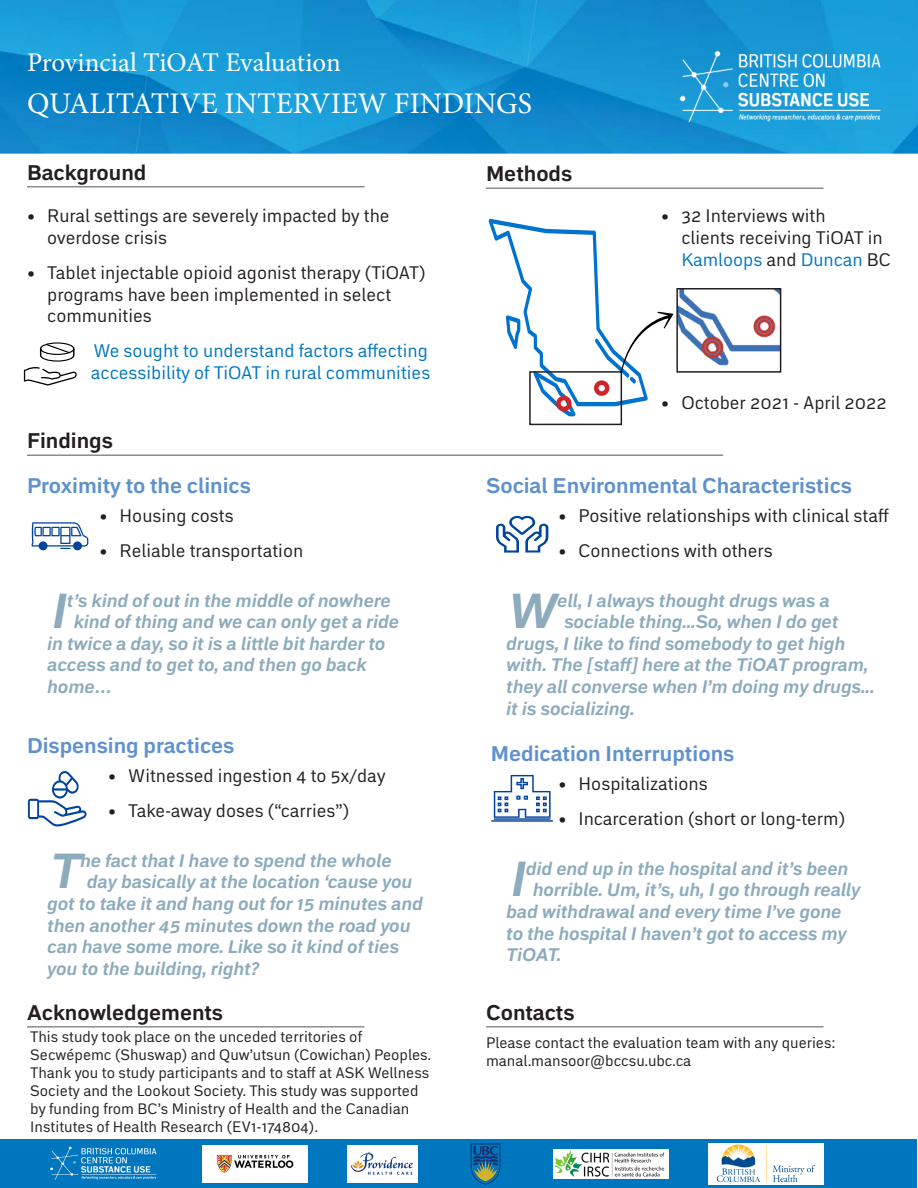
<style>
.page{position:relative;width:918px;height:1188px;background:#fff}
.page>*{position:absolute;margin:0;border:0;box-sizing:border-box;transform-origin:0 0}
.Factors_Quote{font:italic 700 48.6px "Embarcadero MVB Pro";color:#8cabbd}
.Title_Header{font:30px "Minion Pro";color:#fff}
.Title_Header-2{font:27px "Minion Pro";color:#fff}
.Factors_Titles{font:700 21px "Embarcadero MVB Pro";color:#5f92cd}
.Topic_Headings{font:700 21px "Embarcadero MVB Pro";color:#231f20}
.Factors_Quote-2{font:italic 700 18px "Embarcadero MVB Pro";color:#8cabbd}
.t1{font:18px/21.6px "Embarcadero MVB Pro";color:#231f20}
.t2{font:18px/21.6px "Embarcadero MVB Pro";color:#0076be}
.t3{font:15px/18px "Embarcadero MVB Pro";color:#231f20}
.s1{color:#0076be}
</style>
<div class="page">
<img style="left:0;top:0;width:918px;height:153px">
<img style="left:672px;top:41px;width:218px;height:83px">
<hr style="left:486px;top:188px;width:338px;height:1px;background:#231f20">
<hr style="left:27px;top:1026px;width:337px;height:2px;background:#231f20">
<hr style="left:486px;top:1026px;width:338px;height:2px;background:#231f20">
<hr style="left:27px;top:186px;width:337px;height:2px;background:#231f20">
<hr style="left:27px;top:454px;width:696px;height:2px;background:#231f20">
<img style="left:679px;top:291px;width:99px;height:75px">
<div style="left:676px;top:288px;width:105px;height:85px;border:2px solid #231f20"></div>
<div style="left:529px;top:371px;width:93px;height:54px;border:2px solid #231f20"></div>
<svg style="left:489px;top:219px;width:185px;height:197px"></svg>
<svg style="left:24px;top:342px;width:53px;height:44px"></svg>
<svg style="left:32px;top:522px;width:56px;height:28px"></svg>
<svg style="left:496px;top:515px;width:52px;height:38px"></svg>
<svg style="left:28px;top:771px;width:59px;height:55px"></svg>
<hr style="left:491px;top:820px;width:62px;height:2px;background:#00449e">
<hr style="left:494px;top:818px;width:56px;height:2px;background:#00449e">
<svg style="left:494px;top:775px;width:57px;height:43px"></svg>
<div style="left:1px;top:1139px;width:916px;height:48px;background:#0076be"></div>
<img style="left:50px;top:1146px;width:107px;height:34px">
<img style="left:348px;top:1145px;width:69px;height:38px">
<img style="left:470px;top:1143px;width:31px;height:42px">
<img style="left:554px;top:1150px;width:114px;height:28px">
<img style="left:709px;top:1143px;width:115px;height:42px">
<img style="left:202px;top:1145px;width:105px;height:38px">
<p class="Title_Header-2" style="left:27px;top:44px;width:315px">Provincial TiOAT Evaluation</p>
<p class="Title_Header" style="left:27px;top:84px;width:506px">QUALITATIVE INTERVIEW FINDINGS</p>
<p class="Topic_Headings" style="left:27px;top:157px;width:121px">Background</p>
<p class="t1" style="left:47px;top:205px;width:344px;text-indent:-20px">• Rural settings are severely impacted by the overdose crisis</p>
<p class="t1" style="left:47px;top:261px;width:380px;text-indent:-20px">• Tablet injectable opioid agonist therapy (TiOAT) programs have been implemented in select communities</p>
<p class="t2" style="left:91px;top:340px;width:341px">We sought to understand factors affecting accessibility of TiOAT in rural communities</p>
<p class="Topic_Headings" style="left:27px;top:426px;width:87px">Findings</p>
<p class="Factors_Titles" style="left:27px;top:471px;width:225px">Proximity to the clinics</p>
<p class="t1" style="left:99px;top:504px;width:136px">• Housing costs</p>
<p class="t1" style="left:99px;top:539px;width:205px">• Reliable transportation</p>
<p class="Factors_Quote" style="left:52px;top:576px;width:17px">I</p>
<p class="Factors_Quote-2" style="left:67px;top:587px;width:325px">t’s kind of out in the middle of nowhere</p>
<p class="Factors_Quote-2" style="left:74px;top:609px;width:327px">kind of thing and we can only get a ride</p>
<p class="Factors_Quote-2" style="left:47px;top:631px;width:340px">in twice a day, so it is a little bit harder to</p>
<p class="Factors_Quote-2" style="left:47px;top:652px;width:321px">access and to get to, and then go back</p>
<p class="Factors_Quote-2" style="left:47px;top:674px;width:67px">home…</p>
<p class="Factors_Titles" style="left:27px;top:731px;width:209px">Dispensing practices</p>
<p class="t1" style="left:108px;top:764px;width:279px">• Witnessed ingestion 4 to 5x/day</p>
<p class="t1" style="left:108px;top:799px;width:243px">• Take-away doses (“carries”)</p>
<p class="Factors_Quote" style="left:50px;top:836px;width:31px">T</p>
<p class="Factors_Quote-2" style="left:80px;top:847px;width:313px">he fact that I have to spend the whole</p>
<p class="Factors_Quote-2" style="left:87px;top:869px;width:327px">day basically at the location ‘cause you</p>
<p class="Factors_Quote-2" style="left:47px;top:891px;width:377px">got to take it and hang out for 15 minutes and</p>
<p class="Factors_Quote-2" style="left:47px;top:912px;width:365px">then another 45 minutes down the road you</p>
<p class="Factors_Quote-2" style="left:47px;top:934px;width:353px">can have some more. Like so it kind of ties</p>
<p class="Factors_Quote-2" style="left:47px;top:955px;width:213px">you to the building, right?</p>
<p class="Topic_Headings" style="left:486px;top:159px;width:88px">Methods</p>
<p class="t1" style="left:681px;top:205px;width:211px;text-indent:-20px">• 32 Interviews with<br>clients receiving TiOAT in<br><span class="s1">Kamloops</span> and <span class="s1">Duncan</span> BC</p>
<p class="t1" style="left:661px;top:391px;width:227px">• October 2021 - April 2022</p>
<p class="Factors_Titles" style="left:486px;top:471px;width:368px">Social Environmental Characteristics</p>
<p class="t1" style="left:558px;top:504px;width:332px">• Positive relationships with clinical staff</p>
<p class="t1" style="left:558px;top:539px;width:216px">• Connections with others</p>
<p class="Factors_Quote" style="left:508px;top:576px;width:51px">W</p>
<p class="Factors_Quote-2" style="left:557px;top:587px;width:274px">ell, I always thought drugs was a</p>
<p class="Factors_Quote-2" style="left:564px;top:609px;width:276px">sociable thing...So, when I do get</p>
<p class="Factors_Quote-2" style="left:506px;top:631px;width:341px">drugs, I like to find somebody to get high</p>
<p class="Factors_Quote-2" style="left:506px;top:652px;width:363px">with. The [staff] here at the TiOAT program,</p>
<p class="Factors_Quote-2" style="left:506px;top:674px;width:370px">they all converse when I’m doing my drugs...</p>
<p class="Factors_Quote-2" style="left:506px;top:695px;width:130px">it is socializing.</p>
<p class="Factors_Titles" style="left:491px;top:739px;width:245px">Medication Interruptions</p>
<p class="t1" style="left:558px;top:772px;width:151px">• Hospitalizations</p>
<p class="t1" style="left:558px;top:807px;width:288px">• Incarceration (short or long-term)</p>
<p class="Factors_Quote" style="left:511px;top:844px;width:17px">I</p>
<p class="Factors_Quote-2" style="left:526px;top:856px;width:324px">did end up in the hospital and it’s been</p>
<p class="Factors_Quote-2" style="left:533px;top:877px;width:329px">horrible. Um, it’s, uh, I go through really</p>
<p class="Factors_Quote-2" style="left:506px;top:899px;width:337px">bad withdrawal and every time I’ve gone</p>
<p class="Factors_Quote-2" style="left:506px;top:920px;width:342px">to the hospital I haven’t got to access my</p>
<p class="Factors_Quote-2" style="left:506px;top:942px;width:57px">TiOAT.</p>
<p class="Topic_Headings" style="left:27px;top:997px;width:198px">Acknowledgements</p>
<p class="Topic_Headings" style="left:486px;top:997px;width:90px">Contacts</p>
<p class="t3" style="left:30px;top:1027px;width:402px">This study took place on the unceded territories of Secwépemc (Shuswap) and Quw’utsun (Cowichan) Peoples.<br>Thank you to study participants and to staff at ASK Wellness Society and the Lookout Society. This study was supported by funding from BC’s Ministry of Health and the Canadian Institutes of Health Research (EV1-174804).</p>
<p class="t3" style="left:486px;top:1033px;width:351px">Please contact the evaluation team with any queries: manal.mansoor@bccsu.ubc.ca</p>
</div>
